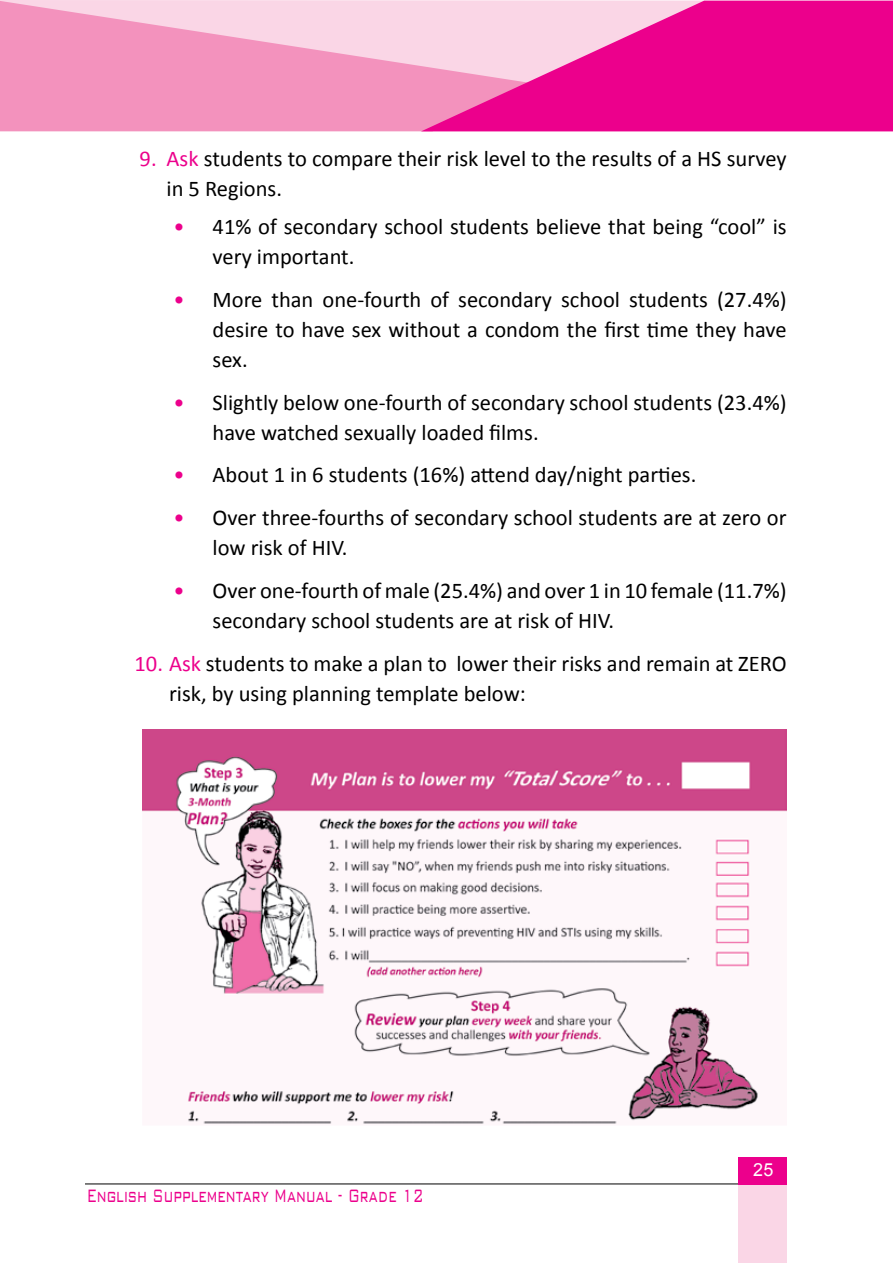
<style>
.page{position:relative;width:893px;height:1263px;background:#fff}
.page>*{position:absolute;margin:0;border:0;box-sizing:border-box;transform-origin:0 0}
.t1{font:300 24px "Bank Gothic BT";color:#ec008c;scale:.6 1}
.t2{font:22.5px/30px "Calibri";color:#000}
.t3{font:18px "Arial";color:#fff}
.s1{color:#ec008c}
</style>
<div class="page">
<svg style="left:0;top:1px;width:421px;height:130px;background:#f4a2c7"></svg>
<svg style="left:421px;top:1px;width:472px;height:130px;background:#ef3ca4"></svg>
<div style="left:738px;top:1157px;width:49px;height:106px;background:#fad6e6"></div>
<hr style="left:85px;top:1183px;width:654px;height:1px;background:#000">
<div style="left:738px;top:1157px;width:49px;height:27px;background:#ec008c"></div>
<img style="left:142px;top:729px;width:645px;height:395px">
<p class="t2" style="left:167px;top:143px;width:621px;text-indent:-27px"><span class="s1">9. Ask</span> students to compare their risk level to the results of a HS survey in 5 Regions.</p>
<p class="t2" style="left:213px;top:212px;width:575px;text-indent:-39px"><span class="s1">•</span> 41% of secondary school students believe that being “cool” is very important.</p>
<p class="t2" style="left:213px;top:285px;width:576px;text-align:justify;text-indent:-39px"><span class="s1">•</span> More than one-fourth of secondary school students (27.4%) desire to have sex without a condom the first time they have sex.</p>
<p class="t2" style="left:213px;top:387px;width:575px;text-indent:-39px"><span class="s1">•</span> Slightly below one-fourth of secondary school students (23.4%) have watched sexually loaded films.</p>
<p class="t2" style="left:174px;top:460px;width:524px"><span class="s1">•</span> About 1 in 6 students (16%) attend day/night parties.</p>
<p class="t2" style="left:213px;top:503px;width:575px;text-indent:-39px"><span class="s1">•</span> Over three-fourths of secondary school students are at zero or low risk of HIV.</p>
<p class="t2" style="left:213px;top:576px;width:575px;text-indent:-39px"><span class="s1">•</span> Over one-fourth of male (25.4%) and over 1 in 10 female (11.7%) secondary school students are at risk of HIV.</p>
<p class="t2" style="left:169px;top:648px;width:619px;text-indent:-35px"><span class="s1">10. Ask</span> students to make a plan to lower their risks and remain at ZERO risk, by using planning template below:</p>
<p class="t1" style="left:87px;top:1182px;width:563px">English Supplementary Manual - Grade 12</p>
<p class="t3" style="left:753px;top:1158px;width:22px">25</p>
</div>
